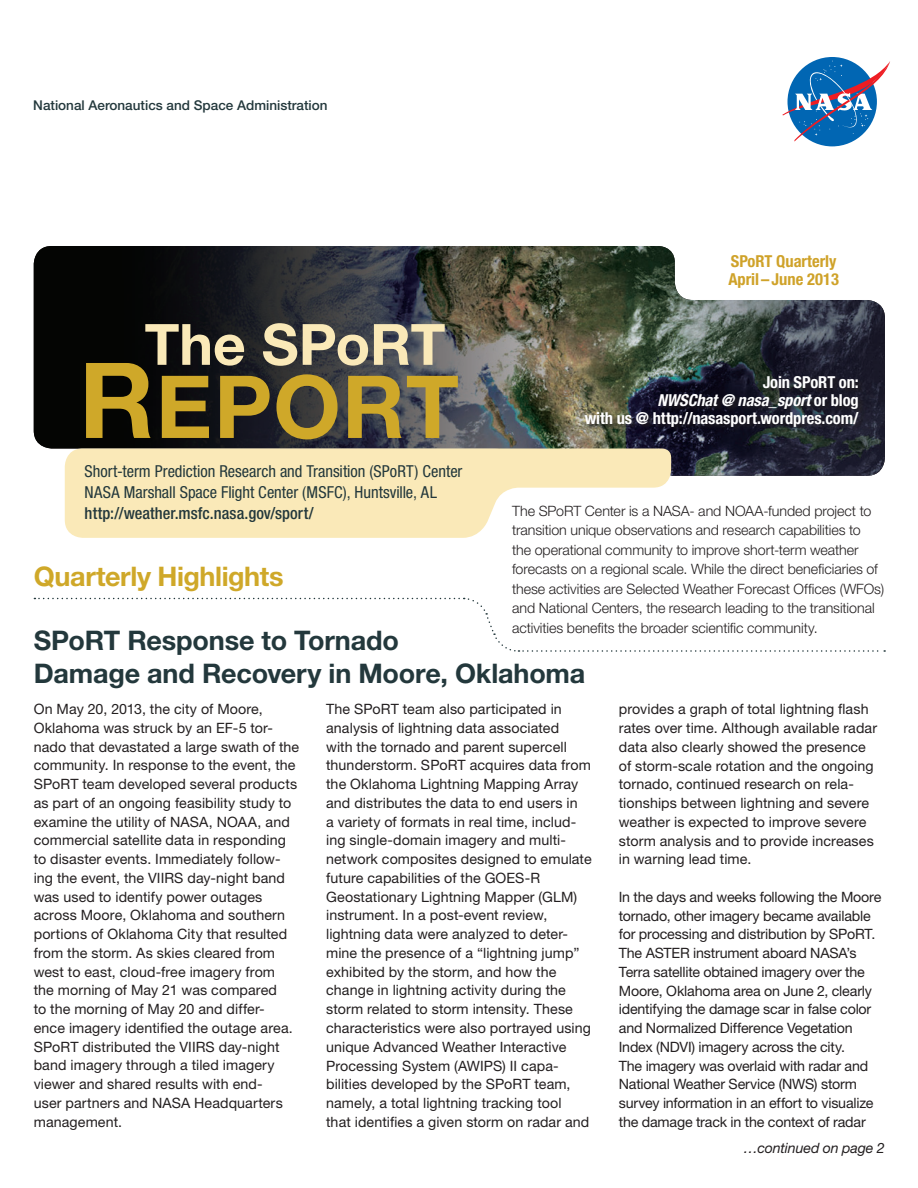
<style>
.page{position:relative;width:918px;height:1188px;background:#fff}
.page>*{position:absolute;margin:0;border:0;box-sizing:border-box;transform-origin:0 0}
.t1{font:700 87px "Helvetica Neue LT Std";letter-spacing:.015em;color:#cfa829}
.t2{font:700 57px "Helvetica Neue LT Std";letter-spacing:-.005em;color:#fae9b8}
.Featured_Article_Hea{font:700 27px/32.4px "Helvetica Neue LT Std";letter-spacing:-.005em;color:#23383c}
.t3{font:700 27px "Helvetica Neue LT Std";letter-spacing:-.015em;color:#cfa829}
.t4{font:condensed 16.5px "Helvetica Neue LT Std";color:#23383c}
.text{font:700 condensed 16.5px/18px "Helvetica Neue LT Std";letter-spacing:-.005em;color:#fff;text-align:right}
.t5{font:500 condensed 16.5px "Helvetica Neue LT Std";letter-spacing:.005em;color:#23383c}
.t6{font:700 condensed 16.5px "Helvetica Neue LT Std";color:#cfa229}
.body_copy_9_5{font:14.25px/18.8px "Helvetica Neue LT Std";letter-spacing:.005em;color:#231f20}
.body_copy_9_5-2{font:14.25px/18.8px "Helvetica Neue LT Std";letter-spacing:-.015em;color:#231f20}
.t7{font:300 14.25px/19.5px "Helvetica Neue LT Std";letter-spacing:-.005em;color:#231f20}
.Small_Headers{font:italic 14.25px "Helvetica Neue LT Std";letter-spacing:-.01em;color:#231f20}
.t8{font:500 13.5px "Helvetica Neue LT Std";color:#23383c}
.s1{font-size:105px}
.s2{font-style:italic}
</style>
<div class="page">
<div style="left:788px;top:57px;width:89px;height:89px;background:#0166b3;border-radius:50%"></div>
<svg style="left:782px;top:61px;width:108px;height:81px"></svg>
<img style="left:34px;top:246px;width:851px;height:230px">
<svg style="left:65px;top:448px;width:606px;height:90px;fill:#fae9b8"></svg>
<svg style="left:34px;top:597px;width:851px;height:55px"></svg>
<div style="left:585px;top:376px;width:280px;height:57px;background:#231f20;opacity:.75"></div>
<p class="t8" style="left:33px;top:97px;width:296px">National Aeronautics and Space Administration</p>
<p class="t6" style="left:731px;top:251px;width:107px">SPoRT Quarterly</p>
<p class="t6" style="left:728px;top:269px;width:112px">April– June 2013</p>
<p class="t2" style="left:145px;top:309px;width:302px">The SPoRT</p>
<p class="t1" style="left:79px;top:353px;width:382px"><span class="s1">R</span>EPORT</p>
<p class="t4" style="left:85px;top:462px;width:379px">Short-term Prediction Research and Transition (SPoRT) Center</p>
<p class="t4" style="left:85px;top:483px;width:354px">NASA Marshall Space Flight Center (MSFC), Huntsville, AL</p>
<p class="t5" style="left:85px;top:504px;width:231px">http://weather.msfc.nasa.gov/sport/</p>
<p class="text" style="left:585px;top:373px;width:276px">Join SPoRT on:<br><span class="s2">NWSChat @ nasa_sport</span> or blog<br>with us @ http://nasasport.wordpres.com/</p>
<p class="t7" style="left:512px;top:501px;width:373px">The SPoRT Center is a NASA- and NOAA-funded project to transition unique observations and research capabilities to<br>the operational community to improve short-term weather forecasts on a regional scale. While the direct beneficiaries of these activities are Selected Weather Forecast Offices (WFOs) and National Centers, the research leading to the transitional activities benefits the broader scientific community.</p>
<p class="t3" style="left:34px;top:560px;width:251px">Quarterly Highlights</p>
<p class="Featured_Article_Hea" style="left:34px;top:624px;width:553px">SPoRT Response to Tornado<br>Damage and Recovery in Moore, Oklahoma</p>
<p class="body_copy_9_5" style="left:34px;top:700px;width:267px">On May 20, 2013, the city of Moore, Oklahoma was struck by an EF-5 tor&shy;nado that devastated a large swath of the community. In response to the event, the SPoRT team developed several products as part of an ongoing feasibility study to examine the utility of NASA, NOAA, and commercial satellite data in responding to disaster events. Immediately follow&shy;ing the event, the VIIRS day-night band was used to identify power outages across Moore, Oklahoma and southern portions of Oklahoma City that resulted from the storm. As skies cleared from west to east, cloud-free imagery from<br>the morning of May 21 was compared<br>to the morning of May 20 and differ&shy;ence imagery identified the outage area.<br>SPoRT distributed the VIIRS day-night band imagery through a tiled imagery viewer and shared results with end-<br>user partners and NASA Headquarters management.</p>
<p class="body_copy_9_5" style="left:326px;top:700px;width:267px">The SPoRT team also participated in analysis of lightning data associated<br>with the tornado and parent supercell thunderstorm. SPoRT acquires data from the Oklahoma Lightning Mapping Array and distributes the data to end users in<br>a variety of formats in real time, includ&shy;ing single-domain imagery and multi&shy;network composites designed to emulate future capabilities of the GOES-R Geostationary Lightning Mapper (GLM) instrument. In a post-event review, lightning data were analyzed to deter&shy;mine the presence of a “lightning jump” exhibited by the storm, and how the change in lightning activity during the storm related to storm intensity. These characteristics were also portrayed using unique Advanced Weather Interactive Processing System (AWIPS) II capa&shy;bilities developed by the SPoRT team, namely, a total lightning tracking tool<br>that identifies a given storm on radar and</p>
<p class="body_copy_9_5" style="left:619px;top:700px;width:260px">provides a graph of total lightning flash rates over time. Although available radar data also clearly showed the presence of storm-scale rotation and the ongoing tornado, continued research on rela&shy;tionships between lightning and severe weather is expected to improve severe storm analysis and to provide increases in warning lead time.</p>
<p class="body_copy_9_5-2" style="left:619px;top:887px;width:264px">In the days and weeks following the Moore tornado, other imagery became available for processing and distribution by SPoRT.<br>The ASTER instrument aboard NASA’s Terra satellite obtained imagery over the Moore, Oklahoma area on June 2, clearly identifying the damage scar in false color and Normalized Difference Vegetation Index (NDVI) imagery across the city.<br>The imagery was overlaid with radar and National Weather Service (NWS) storm survey information in an effort to visualize the damage track in the context of radar</p>
<p class="Small_Headers" style="left:744px;top:1139px;width:143px">…continued on page 2</p>
</div>
